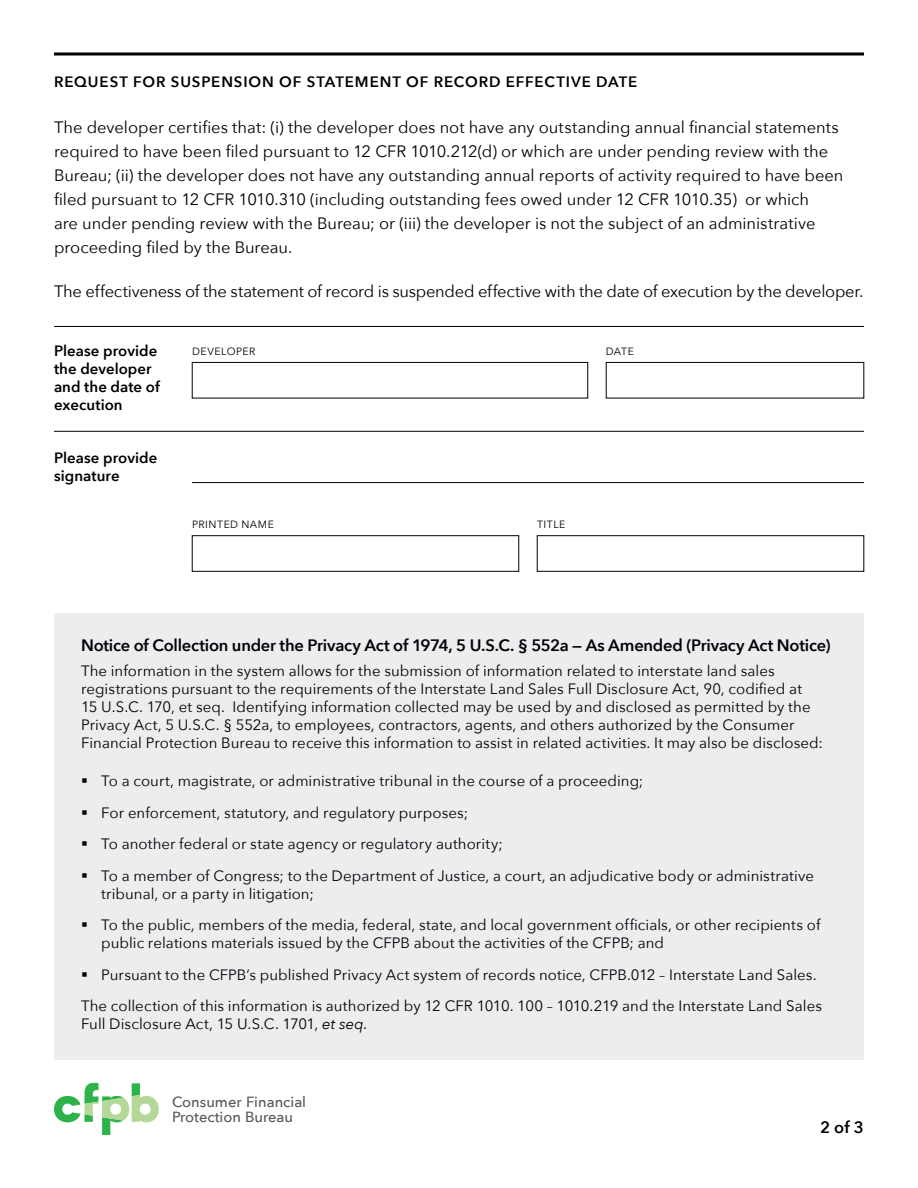
<style>
.page{position:relative;width:918px;height:1188px;background:#fff}
.page>*{position:absolute;margin:0;border:0;box-sizing:border-box;transform-origin:0 0}
.subheader{font:16.5px/24px "Avenir Next";letter-spacing:-.005em;color:#000}
.regular{font:600 16.5px "Avenir Next";letter-spacing:-.015em;color:#00000a}
.regular-2{font:15px/18px "Avenir Next";letter-spacing:.005em;color:#000}
.t1{font:15px/18px "Avenir Next";letter-spacing:.005em;color:#00000a}
.t2{font:600 15px/18px "Avenir Next";letter-spacing:.01em;color:#000}
.t3{font:600 15px "Avenir Next";letter-spacing:.06em;color:#000}
.t4{font:500 14.7px/15px "Avenir Next";color:#58595b}
.t5{font:10.5px "Avenir Next";letter-spacing:.05em;color:#000}
.s1{font-style:italic}
</style>
<div class="page">
<svg style="left:54px;top:52px;width:810px;height:4px;background:#3f3f3f"></svg>
<svg style="left:54px;top:1083px;width:105px;height:52px"></svg>
<hr style="left:54px;top:326px;width:810px;height:1px;background:#000">
<div style="left:192px;top:362px;width:396px;height:36px;border:1px solid #000"></div>
<div style="left:606px;top:362px;width:258px;height:36px;border:1px solid #000"></div>
<hr style="left:54px;top:431px;width:810px;height:1px;background:#000">
<div style="left:54px;top:613px;width:810px;height:446px;background:#ecedec"></div>
<div style="left:192px;top:536px;width:327px;height:36px;border:1px solid #000"></div>
<div style="left:537px;top:536px;width:327px;height:36px;border:1px solid #000"></div>
<hr style="left:192px;top:482px;width:672px;height:1px;background:#000">
<p class="t3" style="left:54px;top:69px;width:585px">REQUEST FOR SUSPENSION OF STATEMENT OF RECORD EFFECTIVE DATE</p>
<p class="subheader" style="left:54px;top:114px;width:791px">The developer certifies that: (i) the developer does not have any outstanding annual financial statements required to have been filed pursuant to 12 CFR 1010.212(d) or which are under pending review with the Bureau; (ii) the developer does not have any outstanding annual reports of activity required to have been filed pursuant to 12 CFR 1010.310 (including outstanding fees owed under 12 CFR 1010.35) or which<br>are under pending review with the Bureau; or (iii) the developer is not the subject of an administrative proceeding filed by the Bureau.</p>
<p class="subheader" style="left:54px;top:278px;width:811px">The effectiveness of the statement of record is suspended effective with the date of execution by the developer.</p>
<p class="t2" style="left:54px;top:341px;width:105px">Please provide</p>
<p class="t5" style="left:192px;top:342px;width:65px">DEVELOPER</p>
<p class="t5" style="left:606px;top:342px;width:30px">DATE</p>
<p class="t2" style="left:54px;top:359px;width:108px">the developer and the date of execution</p>
<p class="t2" style="left:54px;top:449px;width:105px">Please provide signature</p>
<p class="t5" style="left:192px;top:515px;width:83px">PRINTED NAME</p>
<p class="t5" style="left:537px;top:515px;width:30px">TITLE</p>
<p class="regular" style="left:81px;top:631px;width:751px">Notice of Collection under the Privacy Act of 1974, 5 U.S.C. § 552a — As Amended (Privacy Act Notice)</p>
<p class="regular-2" style="left:81px;top:661px;width:744px">The information in the system allows for the submission of information related to interstate land sales registrations pursuant to the requirements of the Interstate Land Sales Full Disclosure Act, 90, codified at<br>15 U.S.C. 170, et seq. Identifying information collected may be used by and disclosed as permitted by the Privacy Act, 5 U.S.C. § 552a, to employees, contractors, agents, and others authorized by the Consumer Financial Protection Bureau to receive this information to assist in related activities. It may also be disclosed:</p>
<p class="t1" style="left:81px;top:771px;width:564px">▪ To a court, magistrate, or administrative tribunal in the course of a proceeding;</p>
<p class="t1" style="left:81px;top:803px;width:389px">▪ For enforcement, statutory, and regulatory purposes;</p>
<p class="t1" style="left:81px;top:834px;width:424px">▪ To another federal or state agency or regulatory authority;</p>
<p class="t1" style="left:101px;top:866px;width:714px;text-indent:-20px">▪ To a member of Congress; to the Department of Justice, a court, an adjudicative body or administrative tribunal, or a party in litigation;</p>
<p class="t1" style="left:101px;top:915px;width:721px;text-indent:-20px">▪ To the public, members of the media, federal, state, and local government officials, or other recipients of public relations materials issued by the CFPB about the activities of the CFPB; and</p>
<p class="t1" style="left:81px;top:965px;width:737px">▪ Pursuant to the CFPB’s published Privacy Act system of records notice, CFPB.012 – Interstate Land Sales.</p>
<p class="regular-2" style="left:81px;top:996px;width:743px">The collection of this information is authorized by 12 CFR 1010. 100 – 1010.219 and the Interstate Land Sales<br>Full Disclosure Act, 15 U.S.C. 1701, <span class="s1">et seq</span>.</p>
<p class="t4" style="left:172px;top:1094px;width:136px">Consumer Financial<br>Protection Bureau</p>
<p class="regular" style="left:820px;top:1113px;width:45px">2 of 3</p>
</div>
